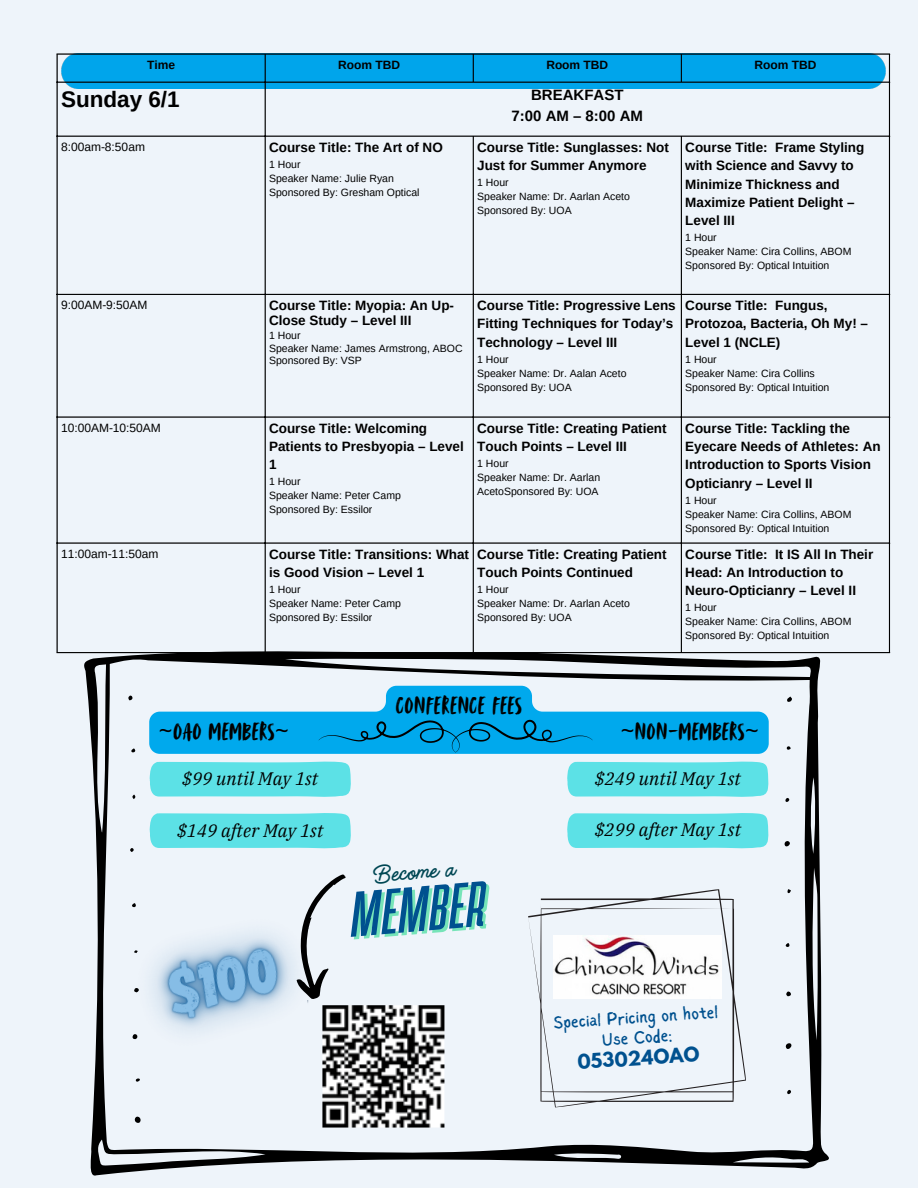
<style>
.page{position:relative;width:918px;height:1188px;background:#eef4fa}
.page>*{position:absolute;margin:0;border:0;box-sizing:border-box;transform-origin:0 0}
.t1{font:italic 600 63.6px "Rahong";color:#00518f}
.t2{font:28.2px "Handelson Three";color:#004754}
.t3{font:24px "Avallon All Caps";letter-spacing:.01em;color:#000}
.t4{font:700 22.5px "Arimo";color:#000}
.t5{font:italic 18px "IBM Plex Serif";letter-spacing:.01em;color:#000}
.t6{font:18px "Sigher";color:#00518f}
.t7{font:700 18px "League Spartan";color:#00518f}
.t8{font:700 15px "Arimo";color:#000}
.t9{font:700 13.5px/18.5px "Arimo";color:#000}
.t10{font:12px "Arimo";color:#000}
.t11{font:700 12px "Arimo";color:#000}
.t12{font:10.5px/14px "Arimo";color:#000}
.s1{font-family:"Noto Sans"}
</style>
<div class="page">
<div style="left:58px;top:55px;width:831px;height:33px;background:#00a5eb"></div>
<svg style="left:82px;top:645px;width:754px;height:531px"></svg>
<hr style="left:57px;top:55px;width:1px;height:597px;background:#000">
<hr style="left:265px;top:55px;width:1px;height:597px;background:#000">
<svg style="left:473px;top:55px;width:1px;height:27px"></svg>
<hr style="left:473px;top:137px;width:1px;height:515px;background:#000">
<svg style="left:681px;top:55px;width:1px;height:27px"></svg>
<hr style="left:681px;top:137px;width:1px;height:515px;background:#000">
<hr style="left:889px;top:55px;width:1px;height:597px;background:#000">
<hr style="left:57px;top:53px;width:833px;height:2px;background:#000">
<hr style="left:57px;top:82px;width:833px;height:1px;background:#000">
<hr style="left:57px;top:136px;width:833px;height:1px;background:#000">
<hr style="left:57px;top:294px;width:833px;height:1px;background:#000">
<hr style="left:57px;top:416px;width:833px;height:2px;background:#000">
<hr style="left:57px;top:542px;width:833px;height:2px;background:#000">
<hr style="left:57px;top:652px;width:833px;height:1px;background:#000">
<svg style="left:149px;top:686px;width:620px;height:68px"></svg>
<svg style="left:528px;top:889px;width:218px;height:219px"></svg>
<img style="left:553px;top:935px;width:169px;height:63px">
<img style="left:307px;top:1001px;width:149px;height:133px">
<svg style="left:150px;top:761px;width:201px;height:37px;background:#68e2e7"></svg>
<svg style="left:150px;top:812px;width:201px;height:26px;background:#66e2e7"></svg>
<svg style="left:567px;top:761px;width:202px;height:37px;background:#69e2e7"></svg>
<svg style="left:567px;top:812px;width:202px;height:37px;background:#69e2e7"></svg>
<img style="left:82px;top:838px;width:296px;height:280px">
<p class="t11" style="left:147px;top:58px;width:29px">Time</p>
<p class="t11" style="left:338px;top:58px;width:63px">Room TBD</p>
<p class="t11" style="left:546px;top:58px;width:63px">Room TBD</p>
<p class="t11" style="left:754px;top:58px;width:63px">Room TBD</p>
<p class="t4" style="left:61px;top:86px;width:120px">Sunday 6/1</p>
<p class="t8" style="left:531px;top:87px;width:94px">BREAKFAST</p>
<p class="t8" style="left:512px;top:108px;width:133px">7:00 AM – 8:00 AM</p>
<p class="t10" style="left:61px;top:140px;width:85px">8:00am-8:50am</p>
<p class="t9" style="left:269px;top:138px;width:175px">Course Title: The Art of NO</p>
<p class="t12" style="left:269px;top:157px;width:33px">1 Hour</p>
<p class="t12" style="left:269px;top:171px;width:126px">Speaker Name: Julie Ryan</p>
<p class="t12" style="left:269px;top:185px;width:152px">Sponsored By: Gresham Optical</p>
<p class="t9" style="left:477px;top:138px;width:193px">Course Title: Sunglasses: Not<br>Just for Summer Anymore</p>
<p class="t12" style="left:477px;top:175px;width:33px">1 Hour</p>
<p class="t12" style="left:477px;top:189px;width:154px">Speaker Name: Dr. Aarlan Aceto</p>
<p class="t12" style="left:477px;top:203px;width:96px">Sponsored By: UOA</p>
<p class="t9" style="left:685px;top:138px;width:181px">Course Title: Frame Styling with Science and Savvy to<br>Minimize Thickness and<br>Maximize Patient Delight –<br>Level III</p>
<p class="t12" style="left:685px;top:230px;width:33px">1 Hour</p>
<p class="t12" style="left:685px;top:244px;width:168px">Speaker Name: Cira Collins, ABOM</p>
<p class="t12" style="left:685px;top:258px;width:146px">Sponsored By: Optical Intuition</p>
<p class="t10" style="left:61px;top:299px;width:88px">9:00AM-9:50AM</p>
<p class="t9" style="left:269px;top:297px;width:186px;line-height:15.8px">Course Title: Myopia: An Up-<br>Close Study – Level III</p>
<p class="t12" style="left:269px;top:329px;width:33px">1 Hour</p>
<p class="t12" style="left:269px;top:341px;width:195px">Speaker Name: James Armstrong, ABOC</p>
<p class="t12" style="left:269px;top:353px;width:94px">Sponsored By: VSP</p>
<p class="t9" style="left:477px;top:296px;width:200px">Course Title: Progressive Lens<br>Fitting Techniques for Today’s<br>Technology – Level III</p>
<p class="t12" style="left:477px;top:352px;width:33px">1 Hour</p>
<p class="t12" style="left:477px;top:366px;width:151px">Speaker Name: Dr. Aalan Aceto</p>
<p class="t12" style="left:477px;top:380px;width:96px">Sponsored By: UOA</p>
<p class="t9" style="left:685px;top:296px;width:184px">Course Title: Fungus,<br>Protozoa, Bacteria, Oh My! –<br>Level 1 (NCLE)</p>
<p class="t12" style="left:685px;top:352px;width:33px">1 Hour</p>
<p class="t12" style="left:685px;top:366px;width:131px">Speaker Name: Cira Collins</p>
<p class="t12" style="left:685px;top:380px;width:146px">Sponsored By: Optical Intuition</p>
<p class="t10" style="left:61px;top:421px;width:101px">10:00AM-10:50AM</p>
<p class="t9" style="left:269px;top:419px;width:196px">Course Title: Welcoming<br>Patients to Presbyopia – Level<br>1</p>
<p class="t12" style="left:269px;top:475px;width:33px">1 Hour</p>
<p class="t12" style="left:269px;top:489px;width:133px">Speaker Name: Peter Camp</p>
<p class="t12" style="left:269px;top:503px;width:105px">Sponsored By: Essilor</p>
<p class="t9" style="left:477px;top:419px;width:191px">Course Title: Creating Patient<br>Touch Points – Level III</p>
<p class="t12" style="left:477px;top:456px;width:33px">1 Hour</p>
<p class="t12" style="left:477px;top:470px;width:125px">Speaker Name: Dr. Aarlan<br>AcetoSponsored By: UOA</p>
<p class="t10" style="left:61px;top:547px;width:99px">11:00am-11:50am</p>
<p class="t9" style="left:269px;top:545px;width:201px">Course Title: Transitions: What is Good Vision – Level 1</p>
<p class="t12" style="left:269px;top:582px;width:33px">1 Hour</p>
<p class="t12" style="left:269px;top:596px;width:133px">Speaker Name: Peter Camp</p>
<p class="t12" style="left:269px;top:610px;width:105px">Sponsored By: Essilor</p>
<p class="t9" style="left:477px;top:545px;width:191px">Course Title: Creating Patient<br>Touch Points Continued</p>
<p class="t12" style="left:477px;top:582px;width:33px">1 Hour</p>
<p class="t12" style="left:477px;top:596px;width:154px">Speaker Name: Dr. Aarlan Aceto</p>
<p class="t12" style="left:477px;top:610px;width:96px">Sponsored By: UOA</p>
<p class="t9" style="left:685px;top:419px;width:197px">Course Title: Tackling the<br>Eyecare Needs of Athletes: An<br>Introduction to Sports Vision<br>Opticianry – Level II</p>
<p class="t12" style="left:685px;top:493px;width:33px">1 Hour</p>
<p class="t12" style="left:685px;top:507px;width:168px">Speaker Name: Cira Collins, ABOM</p>
<p class="t12" style="left:685px;top:521px;width:146px">Sponsored By: Optical Intuition</p>
<p class="t9" style="left:685px;top:545px;width:189px">Course Title: It IS All In Their<br>Head: An Introduction to<br>Neuro-Opticianry – Level II</p>
<p class="t12" style="left:685px;top:601px;width:33px">1 Hour</p>
<p class="t12" style="left:685px;top:615px;width:168px">Speaker Name: Cira Collins, ABOM</p>
<p class="t12" style="left:685px;top:629px;width:146px">Sponsored By: Optical Intuition</p>
<p class="t3" style="left:396px;top:690px;width:128px">CONFERENCE FEES</p>
<p class="t3" style="left:159px;top:716px;width:132px"><span class="s1">~</span>OAO MEMBERS<span class="s1">~</span></p>
<p class="t3" style="left:621px;top:716px;width:140px"><span class="s1">~</span>NON-MEMBERS<span class="s1">~</span></p>
<p class="t5" style="left:182px;top:767px;width:138px">$99 until May 1st</p>
<p class="t5" style="left:595px;top:767px;width:148px">$249 until May 1st</p>
<p class="t5" style="left:177px;top:818px;width:148px">$149 after May 1st</p>
<p class="t5" style="left:595px;top:818px;width:148px">$299 after May 1st</p>
<p class="t2" style="left:370px;top:860px;width:85px;rotate:-5deg">Become a</p>
<p class="t1" style="left:347px;top:886px;width:138px;rotate:-5deg">MEMBER</p>
<p class="t6" style="left:553px;top:1016px;width:166px;rotate:-4deg">Special Pricing on hotel</p>
<h4 class="t6" style="left:602px;top:1033px;width:72px;rotate:-4deg">Use Code:</h4>
<p class="t7" style="left:577px;top:1053px;width:124px;rotate:-4deg">053024OAO</p>
</div>
